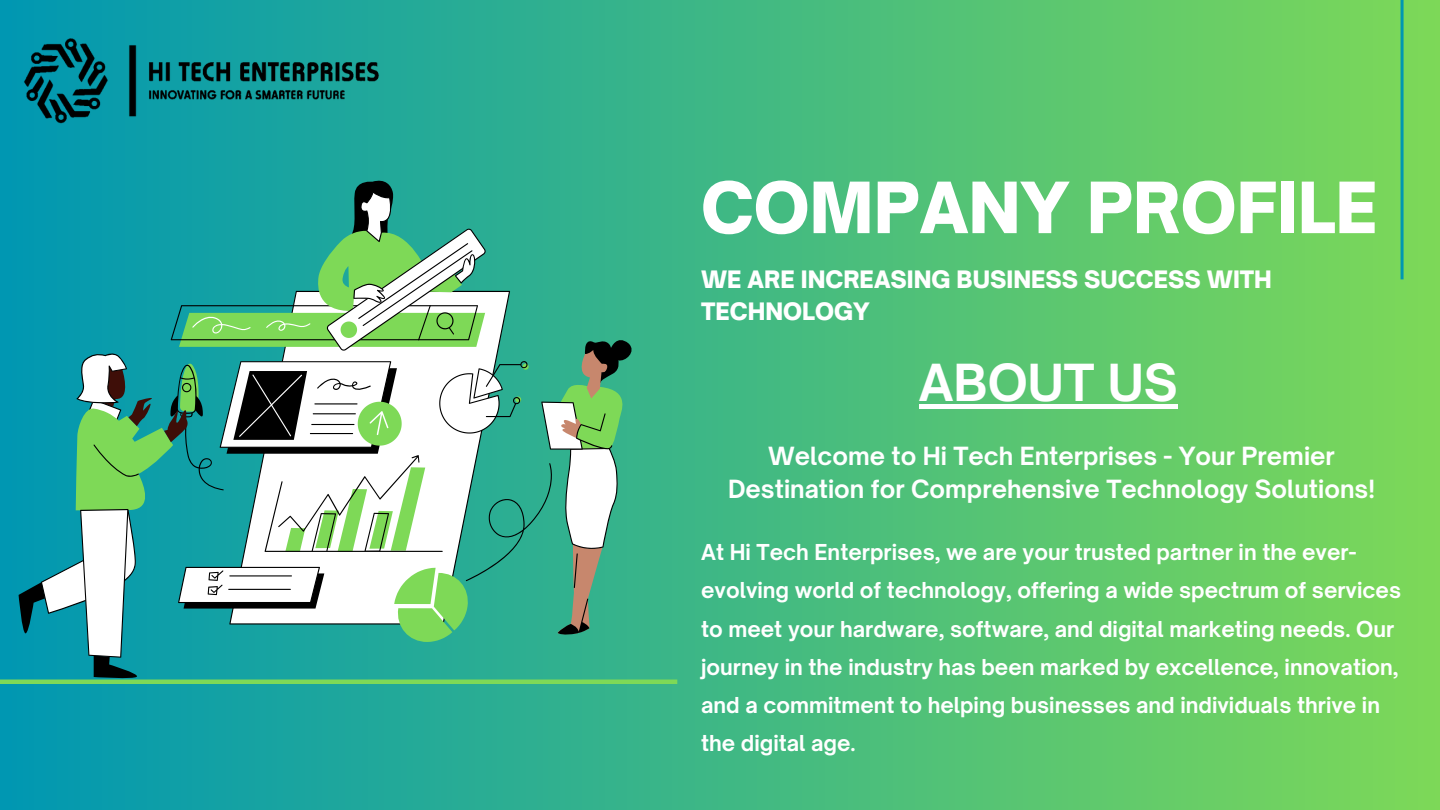
<style>
.page{position:relative;width:1440px;height:810px;background:#fff}
.page>*{position:absolute;margin:0;border:0;box-sizing:border-box;transform-origin:0 0}
.t1{font:900 67.5px "Open Sauce One";color:#fff}
.t2{font:700 48.9px "Open Sauce One";color:#fff}
.t3{font:700 24px/33.8px "Open Sauce One";color:#fff;text-align:center}
.t4{font:900 23px/31.5px "Open Sauce One";color:#fff}
.t5{font:700 21px/38.2px "Open Sauce One";color:#fff}
</style>
<div class="page">
<div style="left:0;top:0;width:1440px;height:810px;background:linear-gradient(to right,#0097b2,#7dd958)"></div>
<hr style="left:0;top:680px;width:677px;height:4px;background:#7ed957">
<svg style="left:19px;top:178px;width:618px;height:502px"></svg>
<hr style="left:1401px;top:0;width:3px;height:279px;background:#0097b2">
<img style="left:17px;top:33px;width:368px;height:96px">
<hr style="left:919px;top:404px;width:259px;height:4px;background:#fff">
<p class="t1" style="left:701px;top:166px;width:678px">COMPANY PROFILE</p>
<p class="t4" style="left:701px;top:264px;width:572px">WE ARE INCREASING BUSINESS SUCCESS WITH<br>TECHNOLOGY</p>
<p class="t2" style="left:919px;top:352px;width:260px">ABOUT US</p>
<p class="t3" style="left:728px;top:438px;width:648px">Welcome to Hi Tech Enterprises - Your Premier<br>Destination for Comprehensive Technology Solutions!</p>
<p class="t5" style="left:701px;top:533px;width:702px">At Hi Tech Enterprises, we are your trusted partner in the ever&shy;evolving world of technology, offering a wide spectrum of services to meet your hardware, software, and digital marketing needs. Our journey in the industry has been marked by excellence, innovation, and a commitment to helping businesses and individuals thrive in the digital age.</p>
</div>
